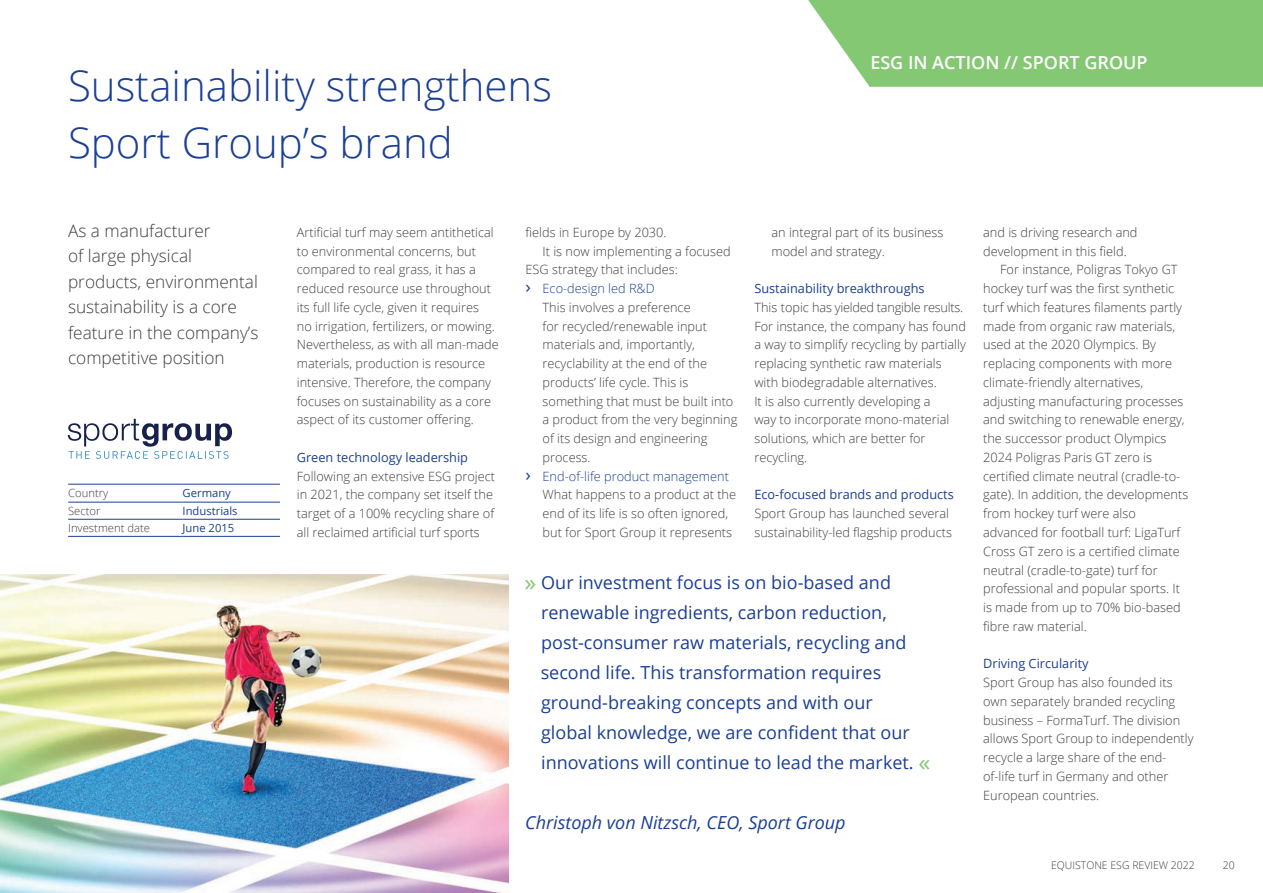
<style>
.page{position:relative;width:1263px;height:893px;background:#fff}
.page>*{position:absolute;margin:0;border:0;box-sizing:border-box;transform-origin:0 0}
.Heading_2{font:300 42px/57px "Open Sans";color:#1b3f94}
.NEW_BODY_TEXT{font:18px/30px "Open Sans";color:#1b3f94}
.NEW_BODY_TEXT-2{font:italic 18px "Open Sans";color:#1b3f94}
.Heading_-_ESG_IN_ACT{font:600 18px "Open Sans";color:#fff}
.INTRO{font:300 17.25px/25.5px "Open Sans";color:#3e3e3f}
.BODY_TEXT_NO_INDENT{font:300 12.75px/18.8px "Open Sans";color:#3e3e3f}
.Body_Text{font:300 12.75px/18.8px "Open Sans";color:#3e3e3f}
.SUB_HEAD{font:12.75px "Open Sans";color:#1b3f94}
.t1{font:300 12.75px "Open Sans";color:#1b3f94}
.Table_List{font:300 11.25px "Open Sans";color:#3e3e3f}
.Table_List-2{font:11.25px "Open Sans";color:#1b3f94}
.t2{font:300 10.5px "Open Sans";color:#3e3e3f}
.s1{font-weight:400;font-size:18px}
.s2{font-size:24px;color:#85c873}
</style>
<div class="page">
<svg style="left:808px;top:0;width:455px;height:87px;background:#8dcb7c"></svg>
<img style="left:0;top:574px;width:509px;height:319px">
<svg style="left:68px;top:419px;width:164px;height:40px"></svg>
<hr style="left:68px;top:502px;width:115px;height:1px;background:#1b3f94">
<hr style="left:183px;top:502px;width:97px;height:1px;background:#1b3f94">
<hr style="left:68px;top:519px;width:115px;height:1px;background:#1b3f94">
<hr style="left:183px;top:519px;width:97px;height:1px;background:#1b3f94">
<hr style="left:68px;top:484px;width:115px;height:1px;background:#1b3f94">
<hr style="left:183px;top:484px;width:97px;height:1px;background:#1b3f94">
<hr style="left:68px;top:536px;width:115px;height:1px;background:#1b3f94">
<hr style="left:183px;top:536px;width:97px;height:1px;background:#1b3f94">
<p class="Heading_2" style="left:68px;top:56px;width:485px">Sustainability strengthens<br>Sport Group’s brand</p>
<p class="Heading_-_ESG_IN_ACT" style="left:870px;top:50px;width:279px">ESG IN ACTION // SPORT GROUP</p>
<p class="INTRO" style="left:68px;top:217px;width:192px">As a manufacturer<br>of large physical products, environmental sustainability is a core feature in the company’s competitive position</p>
<p class="Table_List" style="left:68px;top:486px;width:42px">Country</p>
<p class="Table_List-2" style="left:183px;top:486px;width:50px">Germany</p>
<p class="Table_List" style="left:68px;top:503px;width:34px">Sector</p>
<p class="Table_List-2" style="left:183px;top:503px;width:57px">Industrials</p>
<p class="Table_List" style="left:68px;top:520px;width:83px">Investment date</p>
<p class="Table_List-2" style="left:183px;top:520px;width:53px">June 2015</p>
<p class="BODY_TEXT_NO_INDENT" style="left:297px;top:222px;width:203px">Artificial turf may seem antithetical to environmental concerns, but compared to real grass, it has a reduced resource use throughout its full life cycle, given it requires<br>no irrigation, fertilizers, or mowing.<br>Nevertheless, as with all man-made materials, production is resource intensive. Therefore, the company focuses on sustainability as a core aspect of its customer offering.</p>
<p class="SUB_HEAD" style="left:297px;top:448px;width:173px">Green technology leadership</p>
<p class="BODY_TEXT_NO_INDENT" style="left:297px;top:466px;width:200px">Following an extensive ESG project in 2021, the company set itself the target of a 100% recycling share of all reclaimed artificial turf sports</p>
<p class="BODY_TEXT_NO_INDENT" style="left:526px;top:223px;width:142px">fields in Europe by 2030.</p>
<p class="Body_Text" style="left:526px;top:241px;width:206px;text-indent:17px">It is now implementing a focused<br>ESG strategy that includes:</p>
<p class="t1" style="left:526px;top:280px;width:131px"><span class="s1">›</span> Eco-design led R&amp;D</p>
<p class="BODY_TEXT_NO_INDENT" style="left:543px;top:297px;width:196px">This involves a preference<br>for recycled/renewable input materials and, importantly, recyclability at the end of the products’ life cycle. This is something that must be built into a product from the very beginning of its design and engineering process.</p>
<p class="t1" style="left:526px;top:467px;width:205px"><span class="s1">›</span> End-of-life product management</p>
<p class="BODY_TEXT_NO_INDENT" style="left:543px;top:485px;width:195px">What happens to a product at the end of its life is so often ignored, but for Sport Group it represents</p>
<p class="BODY_TEXT_NO_INDENT" style="left:771px;top:222px;width:174px">an integral part of its business model and strategy.</p>
<p class="SUB_HEAD" style="left:754px;top:280px;width:172px">Sustainability breakthroughs</p>
<p class="BODY_TEXT_NO_INDENT" style="left:754px;top:297px;width:213px">This topic has yielded tangible results.<br>For instance, the company has found a way to simplify recycling by partially replacing synthetic raw materials with biodegradable alternatives.<br>It is also currently developing a<br>way to incorporate mono-material solutions, which are better for recycling.</p>
<p class="SUB_HEAD" style="left:754px;top:486px;width:201px">Eco-focused brands and products</p>
<p class="BODY_TEXT_NO_INDENT" style="left:754px;top:504px;width:199px">Sport Group has launched several sustainability-led flagship products</p>
<p class="NEW_BODY_TEXT" style="left:541px;top:567px;width:391px;text-indent:-16px"><span class="s2">»</span> Our investment focus is on bio-based and renewable ingredients, carbon reduction, post-consumer raw materials, recycling and second life. This transformation requires ground-breaking concepts and with our<br>global knowledge, we are confident that our innovations will continue to lead the market. <span class="s2">«</span></p>
<p class="NEW_BODY_TEXT-2" style="left:525px;top:810px;width:322px">Christoph von Nitzsch, CEO, Sport Group</p>
<p class="BODY_TEXT_NO_INDENT" style="left:983px;top:223px;width:156px">and is driving research and development in this field.</p>
<p class="Body_Text" style="left:983px;top:260px;width:207px;text-indent:17px">For instance, Poligras Tokyo GT hockey turf was the first synthetic turf which features filaments partly made from organic raw materials, used at the 2020 Olympics. By replacing components with more climate-friendly alternatives, adjusting manufacturing processes and switching to renewable energy, the successor product Olympics 2024 Poligras Paris GT zero is certified climate neutral (cradle-to&shy;gate). In addition, the developments from hockey turf were also advanced for football turf: LigaTurf Cross GT zero is a certified climate neutral (cradle-to-gate) turf for professional and popular sports. It is made from up to 70% bio-based fibre raw material.</p>
<p class="SUB_HEAD" style="left:983px;top:655px;width:107px">Driving Circularity</p>
<p class="BODY_TEXT_NO_INDENT" style="left:983px;top:673px;width:212px">Sport Group has also founded its own separately branded recycling business – FormaTurf. The division allows Sport Group to independently recycle a large share of the end&shy;of-life turf in Germany and other<br>European countries.</p>
<p class="t2" style="left:1051px;top:858px;width:145px">EQUISTONE ESG REVIEW 2022</p>
<p class="t2" style="left:1223px;top:858px;width:13px">20</p>
</div>
